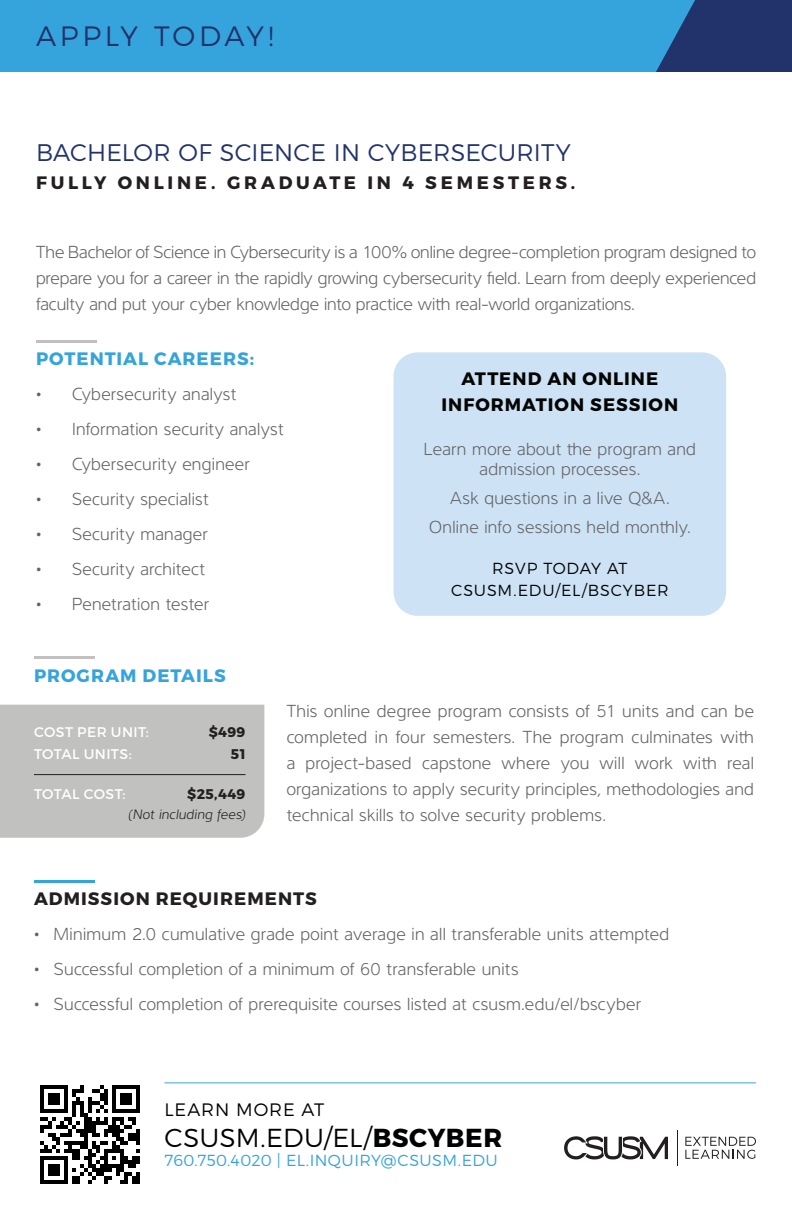
<style>
.page{position:relative;width:792px;height:1224px;background:#fff}
.page>*{position:absolute;margin:0;border:0;box-sizing:border-box;transform-origin:0 0}
.t1{font:300 28px "Montserrat";letter-spacing:.125em;color:#21336a}
.t2{font:300 26px "Montserrat";letter-spacing:.01em;color:#010203}
.t3{font:300 24px "Montserrat";letter-spacing:.005em;color:#21336a}
.t4{font:300 18px/26px "Interval Sans Pro";letter-spacing:.015em;color:#636366;text-align:justify}
.t5{font:700 18px "Montserrat";letter-spacing:.21em;color:#231f20}
.t6{font:700 18px/26px "Montserrat";letter-spacing:.06em;color:#040503;text-align:center}
.t7{font:700 18px "Montserrat";letter-spacing:.055em;color:#36a4dc}
.t8{font:700 18px "Montserrat";letter-spacing:.06em;color:#231f20}
.t9{font:300 18px "Montserrat";letter-spacing:.045em;color:#010203}
.t10{font:300 16px "Montserrat";letter-spacing:.025em;color:#36a4dc}
.t11{font:300 16px/22px "Montserrat";letter-spacing:.05em;color:#010203;text-align:center}
.t12{font:14px "Montserrat";letter-spacing:.025em;color:#fff}
.t13{font:italic 300 14px "Interval Sans Pro";letter-spacing:.025em;color:#231f20}
.t14{font:700 14px "Montserrat";letter-spacing:.025em;color:#231f20}
.s1{font-weight:700}
</style>
<div class="page">
<div style="left:394px;top:352px;width:332px;height:264px;background:#cde3f5;border-radius:24px"></div>
<div style="left:556px;top:0;width:236px;height:72px;background:#21336a"></div>
<div style="left:0;top:0;width:695px;height:72px;background:#36a4dc"></div>
<hr style="left:36px;top:340px;width:60px;height:2px;background:#c1c1c0">
<svg style="left:564px;top:1136px;width:104px;height:23px"></svg>
<hr style="left:677px;top:1131px;width:1px;height:35px;background:#231f20">
<svg style="left:685px;top:1137px;width:71px;height:22px"></svg>
<hr style="left:34px;top:657px;width:60px;height:2px;background:#c1c1c0">
<hr style="left:34px;top:880px;width:60px;height:3px;background:#36a4dc">
<div style="left:0;top:705px;width:264px;height:133px;background:#c1c1c0"></div>
<hr style="left:34px;top:774px;width:212px;height:1px;background:#231f20">
<hr style="left:165px;top:1082px;width:591px;height:1px;background:#36a4dc">
<svg style="left:40px;top:1085px;width:100px;height:99px"></svg>
<hr style="left:40px;top:1180px;width:28px;height:4px;background:#000">
<div style="left:48px;top:1164px;width:12px;height:12px;background:#000"></div>
<p class="t1" style="left:36px;top:19px;width:239px">APPLY TODAY!</p>
<p class="t3" style="left:36px;top:138px;width:536px">BACHELOR OF SCIENCE IN CYBERSECURITY</p>
<p class="t5" style="left:36px;top:171px;width:541px">FULLY ONLINE. GRADUATE IN 4 SEMESTERS.</p>
<p class="t4" style="left:36px;top:237px;width:722px">The Bachelor of Science in Cybersecurity is a 100% online degree-completion program designed to prepare you for a career in the rapidly growing cybersecurity field. Learn from deeply experienced faculty and put your cyber knowledge into practice with real-world organizations.</p>
<p class="t7" style="left:36px;top:347px;width:220px">POTENTIAL CAREERS:</p>
<p class="t4" style="left:36px;top:379px;width:202px">• Cybersecurity analyst</p>
<p class="t4" style="left:36px;top:414px;width:249px">• Information security analyst</p>
<p class="t4" style="left:36px;top:449px;width:215px">• Cybersecurity engineer</p>
<p class="t4" style="left:36px;top:484px;width:174px">• Security specialist</p>
<p class="t4" style="left:36px;top:519px;width:173px">• Security manager</p>
<p class="t4" style="left:36px;top:554px;width:171px">• Security architect</p>
<p class="t4" style="left:36px;top:589px;width:175px">• Penetration tester</p>
<p class="t6" style="left:441px;top:366px;width:238px">ATTEND AN ONLINE<br>INFORMATION SESSION</p>
<p class="t4" style="left:424px;top:437px;width:274px;line-height:20px;text-align:center">Learn more about the program and admission processes.</p>
<p class="t4" style="left:450px;top:483px;width:221px">Ask questions in a live Q&amp;A.</p>
<p class="t4" style="left:429px;top:512px;width:263px">Online info sessions held monthly.</p>
<p class="t11" style="left:451px;top:557px;width:219px">RSVP TODAY AT<br>CSUSM.EDU/EL/BSCYBER</p>
<p class="t7" style="left:34px;top:664px;width:193px">PROGRAM DETAILS</p>
<p class="t14" style="left:209px;top:723px;width:38px">$499</p>
<p class="t14" style="left:231px;top:745px;width:16px">51</p>
<p class="t14" style="left:187px;top:785px;width:60px">$25,449</p>
<p class="t13" style="left:128px;top:805px;width:119px">(Not including fees)</p>
<p class="t12" style="left:34px;top:723px;width:116px">COST PER UNIT:</p>
<p class="t12" style="left:34px;top:745px;width:99px">TOTAL UNITS:</p>
<p class="t12" style="left:34px;top:785px;width:93px">TOTAL COST:</p>
<p class="t4" style="left:287px;top:696px;width:469px">This online degree program consists of 51 units and can be completed in four semesters. The program culminates with a project-based capstone where you will work with real organizations to apply security principles, methodologies and technical skills to solve security problems.</p>
<p class="t8" style="left:34px;top:888px;width:284px">ADMISSION REQUIREMENTS</p>
<p class="t4" style="left:34px;top:920px;width:637px">• Minimum 2.0 cumulative grade point average in all transferable units attempted</p>
<p class="t4" style="left:34px;top:955px;width:486px">• Successful completion of a minimum of 60 transferable units</p>
<p class="t4" style="left:34px;top:990px;width:608px">• Successful completion of prerequisite courses listed at csusm.edu/el/bscyber</p>
<p class="t9" style="left:165px;top:1098px;width:161px">LEARN MORE AT</p>
<p class="t2" style="left:165px;top:1122px;width:339px">CSUSM.EDU/EL/<span class="s1">BSCYBER</span></p>
<p class="t10" style="left:165px;top:1151px;width:335px">760.750.4020 | EL.INQUIRY@CSUSM.EDU</p>
</div>
